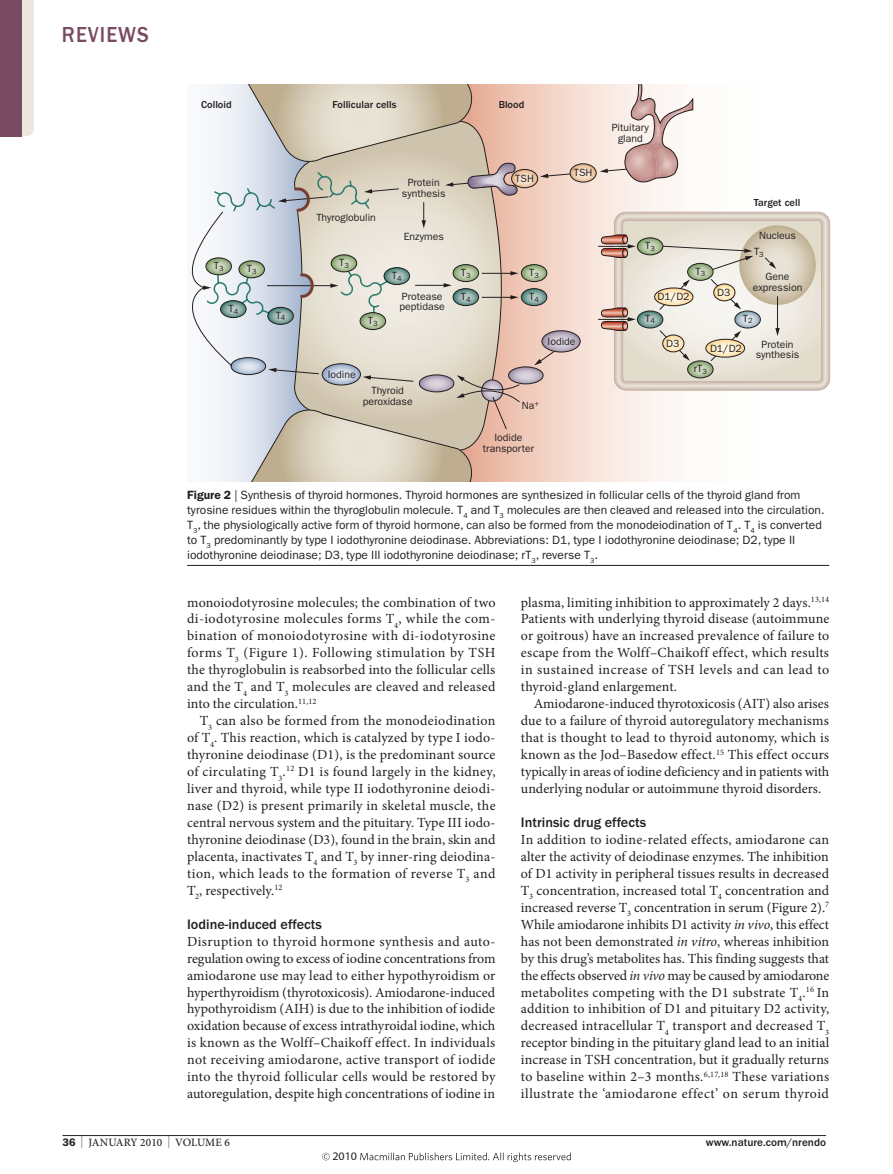
<style>
.page{position:relative;width:893px;height:1174px;background:#fff}
.page>*{position:absolute;margin:0;border:0;box-sizing:border-box;transform-origin:0 0}
.t1{font:500 22.5px "ITC Franklin Gothic Std";color:#794b62;scale:.9 1}
.Head_2{font:500 14.25px "ITC Franklin Gothic Std";color:#231f20}
.Body_first{font:13.95px/17px "Minion Pro";letter-spacing:.01em;color:#231f20;text-align:justify}
.Body_text{font:13.95px/17px "Minion Pro";letter-spacing:.01em;color:#231f20}
.Figure_caption{font:12px/15px "ITC Franklin Gothic Std";color:#231f20}
.t2{font:11.55px "Myriad";color:#231f20;scale:1.04 1}
.t3{font:500 11.25px "Minion Pro";letter-spacing:.01em;color:#231f20}
.t4{font:500 11.25px "ITC Franklin Gothic Std";color:#231f20}
.t5{font:10.5px/10.5px "ITC Franklin Gothic Std";color:#231f20;text-align:center}
.t6{font:500 10.5px "ITC Franklin Gothic Std";color:#231f20}
.s1{font-weight:600}
.s2{font-style:italic}
.s3{font-family:"ITC Franklin Gothic Std";font-weight:600;font-size:10.95px}
.s4{font-size:12.9px}
</style>
<div class="page">
<hr style="left:63px;top:1135px;width:763px;height:1px;background:#231f20">
<svg style="left:191px;top:84px;width:635px;height:398px"></svg>
<hr style="left:187px;top:565px;width:642px;height:1px;background:#231f20">
<div style="left:22px;top:0;width:12px;height:136px;background:#ece6dd"></div>
<div style="left:0;top:0;width:22px;height:136px;background:#794b62"></div>
<svg style="left:322px;top:1152px;width:7px;height:8px"></svg>
<svg style="left:360px;top:1152px;width:211px;height:10px"></svg>
<p class="t1" style="left:62px;top:22px;width:95px">reviews</p>
<p class="t6" style="left:201px;top:99px;width:32px">Colloid</p>
<p class="t6" style="left:499px;top:99px;width:27px">Blood</p>
<p class="t6" style="left:332px;top:99px;width:66px">Follicular cells</p>
<p class="t5" style="left:316px;top:212px;width:61px">Thyroglobulin</p>
<p class="t5" style="left:402px;top:178px;width:45px">Protein synthesis</p>
<p class="t5" style="left:404px;top:232px;width:42px">Enzymes</p>
<p class="t5" style="left:515px;top:173px;width:20px">TSH</p>
<p class="t5" style="left:574px;top:168px;width:20px">TSH</p>
<p class="t5" style="left:612px;top:122px;width:39px">Pituitary gland</p>
<p class="t5" style="left:645px;top:241px;width:11px">T<sub>3</sub></p>
<p class="t6" style="left:754px;top:196px;width:48px">Target cell</p>
<p class="t5" style="left:759px;top:230px;width:38px">Nucleus</p>
<p class="t5" style="left:754px;top:247px;width:11px">T<sub>3</sub></p>
<p class="t5" style="left:339px;top:258px;width:11px">T<sub>3</sub></p>
<p class="t5" style="left:214px;top:261px;width:11px">T<sub>3</sub></p>
<p class="t5" style="left:247px;top:264px;width:11px">T<sub>3</sub></p>
<p class="t5" style="left:461px;top:267px;width:11px">T<sub>3</sub></p>
<p class="t5" style="left:529px;top:267px;width:11px">T<sub>3</sub></p>
<p class="t5" style="left:695px;top:266px;width:11px">T<sub>3</sub></p>
<p class="t5" style="left:392px;top:270px;width:11px">T<sub>4</sub></p>
<p class="t5" style="left:753px;top:272px;width:51px">Gene expression</p>
<p class="t5" style="left:717px;top:287px;width:15px">D3</p>
<p class="t5" style="left:400px;top:291px;width:47px;text-align:left">Protease peptidase</p>
<p class="t5" style="left:658px;top:291px;width:33px">D1/D2</p>
<p class="t5" style="left:461px;top:291px;width:11px">T<sub>4</sub></p>
<p class="t5" style="left:529px;top:291px;width:11px">T<sub>4</sub></p>
<p class="t5" style="left:228px;top:303px;width:11px">T<sub>4</sub></p>
<p class="t5" style="left:276px;top:310px;width:11px">T<sub>4</sub></p>
<p class="t5" style="left:645px;top:313px;width:11px">T<sub>4</sub></p>
<p class="t5" style="left:743px;top:313px;width:11px">T<sub>2</sub></p>
<p class="t5" style="left:368px;top:315px;width:11px">T<sub>3</sub></p>
<p class="t5" style="left:328px;top:369px;width:29px">Iodine</p>
<p class="t5" style="left:363px;top:385px;width:51px">Thyroid peroxidase</p>
<p class="t5" style="left:548px;top:337px;width:29px">Iodide</p>
<p class="t5" style="left:522px;top:401px;width:19px">Na<sup>+</sup></p>
<p class="t5" style="left:483px;top:433px;width:53px">Iodide transporter</p>
<p class="t5" style="left:666px;top:338px;width:15px">D3</p>
<p class="t5" style="left:710px;top:343px;width:33px">D1/D2</p>
<p class="t5" style="left:694px;top:364px;width:15px">rT<sub>3</sub></p>
<p class="t5" style="left:756px;top:339px;width:45px">Protein synthesis</p>
<p class="Figure_caption" style="left:187px;top:487px;width:639px"><span class="s1">Figure 2</span> | Synthesis of thyroid hormones. Thyroid hormones are synthesized in follicular cells of the thyroid gland from tyrosine residues within the thyroglobulin molecule. T<sub>4</sub> and T<sub>3</sub> molecules are then cleaved and released into the circulation.<br>T<sub>3</sub>, the physiologically active form of thyroid hormone, can also be formed from the monodeiodination of T<sub>4</sub>. T<sub>4</sub> is converted to T<sub>3</sub> predominantly by type I iodothyronine deiodinase. Abbreviations: D1, type I iodothyronine deiodinase; D2, type II iodothyronine deiodinase; D3, type III iodothyronine deiodinase; rT<sub>3</sub>, reverse T<sub>3</sub>.</p>
<p class="Body_first" style="left:187px;top:593px;width:310px">monoiodotyrosine molecules; the combination of two di-iodotyrosine molecules forms T<sub>4</sub>, while the com&shy;bination of monoiodotyrosine with di-iodotyrosine forms T<sub>3</sub> (Figure 1). Following stimulation by TSH the thyroglobulin is reabsorbed into the follicular cells and the T<sub>4</sub> and T<sub>3</sub> molecules are cleaved and released into the circulation.<sup>11,12</sup></p>
<p class="Body_text" style="left:187px;top:712px;width:310px;text-indent:13px">T<sub>3</sub> can also be formed from the monodeiodination of T<sub>4</sub>. This reaction, which is catalyzed by type I iodo&shy;thyronine deiodinase (D1), is the predominant source of circulating T<sub>3</sub>.<sup>12</sup> D1 is found largely in the kidney, liver and thyroid, while type II iodothyronine deiodi&shy;nase (D2) is present primarily in skeletal muscle, the central nervous system and the pituitary. Type III iodo&shy;thyronine deiodinase (D3), found in the brain, skin and placenta, inactivates T<sub>4</sub> and T<sub>3</sub> by inner-ring deiodina&shy;tion, which leads to the formation of reverse T<sub>3</sub> and T<sub>2</sub>, respectively.<sup>12</sup></p>
<p class="Head_2" style="left:187px;top:916px;width:136px">Iodine-induced effects</p>
<p class="Body_first" style="left:187px;top:932px;width:310px;text-align:left">Disruption to thyroid hormone synthesis and auto&shy;regulation owing to excess of iodine concentrations from amiodarone use may lead to either hypothyroidism or hyperthyroidism (thyrotoxicosis). Amiodarone-induced hypothyroidism (AIH) is due to the inhibition of iodide oxidation because of excess intrathyroidal iodine, which is known as the Wolff–Chaikoff effect. In individuals not receiving amiodarone, active transport of iodide into the thyroid follicular cells would be restored by autoregulation, despite high concentrations of iodine in</p>
<p class="Body_first" style="left:521px;top:593px;width:310px">plasma, limiting inhibition to approximately 2 days.<sup>13,14<br></sup>Patients with underlying thyroid disease (autoimmune or goitrous) have an increased prevalence of failure to escape from the Wolff–Chaikoff effect, which results in sustained increase of TSH levels and can lead to thyroid-gland enlargement.</p>
<p class="Body_text" style="left:521px;top:695px;width:310px;text-align:justify;text-indent:13px">Amiodarone-induced thyrotoxicosis (AIT) also arises due to a failure of thyroid autoregulatory mechanisms that is thought to lead to thyroid autonomy, which is known as the Jod–Basedow effect.<sup>15</sup> This effect occurs typically in areas of iodine deficiency and in patients with underlying nodular or autoimmune thyroid disorders.</p>
<p class="Head_2" style="left:521px;top:814px;width:127px">Intrinsic drug effects</p>
<p class="Body_first" style="left:521px;top:831px;width:310px">In addition to iodine-related effects, amiodarone can alter the activity of deiodinase enzymes. The inhibition of D1 activity in peripheral tissues results in decreased T<sub>3</sub> concentration, increased total T<sub>4</sub> concentration and increased reverse T<sub>3</sub> concentration in serum (Figure 2).<sup>7<br></sup>While amiodarone inhibits D1 activity <span class="s2">in vivo</span>, this effect has not been demonstrated <span class="s2">in vitro</span>, whereas inhibition by this drug’s metabolites has. This finding suggests that the effects observed <span class="s2">in vivo</span> may be caused by amiodarone metabolites competing with the D1 substrate T<sub>4</sub>.<sup>16</sup> In addition to inhibition of D1 and pituitary D2 activity, decreased intracellular T<sub>4</sub> transport and decreased T<sub>3 </sub>receptor binding in the pituitary gland lead to an initial increase in TSH concentration, but it gradually returns to baseline within 2–3 months.<sup>6,17,18</sup> These variations illustrate the ‘amiodarone effect’ on serum thyroid</p>
<p class="t3" style="left:63px;top:1135px;width:169px"><span class="s3">36</span> <span class="s4">|</span> JANUARY 2010 <span class="s4">|</span> VOLUME 6</p>
<p class="t4" style="left:706px;top:1136px;width:122px">www.nature.com/nrendo</p>
<p class="t2" style="left:332px;top:1150px;width:25px">2010</p>
</div>
